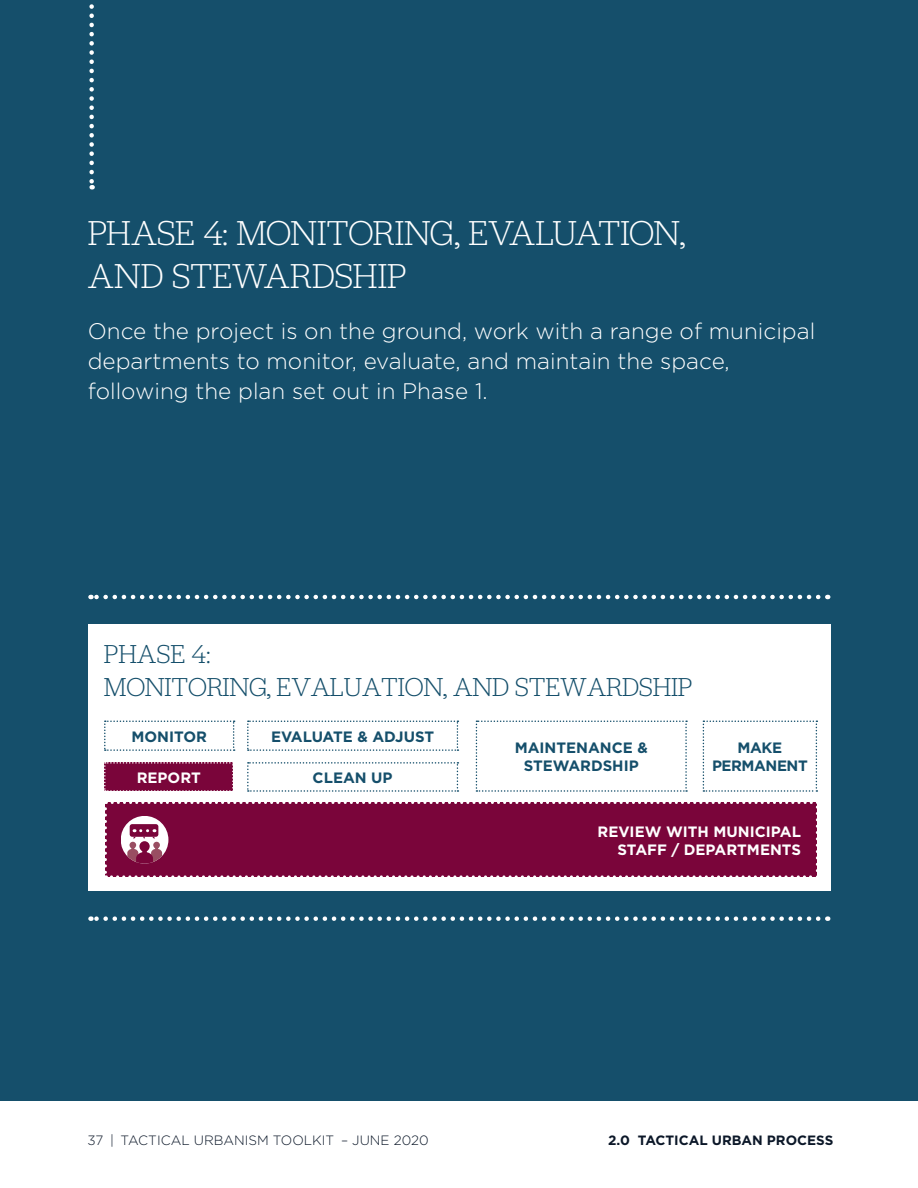
<style>
.page{position:relative;width:918px;height:1188px;background:#fff}
.page>*{position:absolute;margin:0;border:0;box-sizing:border-box;transform-origin:0 0}
.t1{font:300 36px/43.2px "Jubilat";letter-spacing:-.015em;color:#fff}
.t2{font:300 27px/32.4px "Jubilat";letter-spacing:-.01em;color:#154f6b}
.t3{font:300 22.5px/30px "Gotham";color:#fff}
.t4{font:700 15px/18px "Gotham";color:#154f6b;text-align:center}
.t5{font:700 15px/18px "Gotham";color:#fff;text-align:right}
.t6{font:700 15px/18px "Gotham";letter-spacing:-.03em;color:#154f6b;text-align:center}
.t7{font:300 13.5px "Gotham";color:#0b1728}
.t8{font:700 13.5px "Gotham";color:#0b1728}
</style>
<div class="page">
<div style="left:1px;top:0;width:917px;height:1100px;background:#154f6b"></div>
<svg style="left:89px;top:4px;width:5px;height:185px"></svg>
<div style="left:88px;top:625px;width:743px;height:266px;background:#fff"></div>
<svg style="left:104px;top:721px;width:131px;height:30px"></svg>
<svg style="left:247px;top:721px;width:211px;height:30px"></svg>
<svg style="left:247px;top:762px;width:211px;height:30px"></svg>
<svg style="left:703px;top:721px;width:114px;height:71px"></svg>
<svg style="left:476px;top:721px;width:211px;height:71px"></svg>
<svg style="left:104px;top:762px;width:129px;height:29px;background:#7e0d40"></svg>
<svg style="left:90px;top:595px;width:728px;height:4px"></svg>
<svg style="left:90px;top:916px;width:728px;height:5px"></svg>
<div style="left:105px;top:802px;width:712px;height:75px;background:#7a053a"></div>
<h1 class="t1" style="left:88px;top:210px;width:599px">PHASE 4: MONITORING, EVALUATION,<br>AND STEWARDSHIP</h1>
<p class="t3" style="left:88px;top:315px;width:729px">Once the project is on the ground, work with a range of municipal departments to monitor, evaluate, and maintain the space, following the plan set out in Phase 1.</p>
<p class="t2" style="left:104px;top:637px;width:590px">PHASE 4:<br>MONITORING, EVALUATION, AND STEWARDSHIP</p>
<p class="t4" style="left:131px;top:727px;width:77px">MONITOR</p>
<p class="t4" style="left:271px;top:727px;width:165px">EVALUATE &amp; ADJUST</p>
<p class="t4" style="left:313px;top:769px;width:81px">CLEAN UP</p>
<p class="t4" style="left:515px;top:739px;width:135px">MAINTENANCE &amp;<br>STEWARDSHIP</p>
<p class="t5" style="left:137px;top:769px;width:66px">REPORT</p>
<p class="t6" style="left:712px;top:739px;width:97px">MAKE<br>PERMANENT</p>
<p class="t7" style="left:87px;top:1131px;width:343px">37 | TACTICAL URBANISM TOOLKIT – JUNE 2020</p>
<p class="t5" style="left:597px;top:823px;width:205px">REVIEW WITH MUNICIPAL<br>STAFF / DEPARTMENTS</p>
<p class="t8" style="left:608px;top:1131px;width:227px">2.0 TACTICAL URBAN PROCESS</p>
</div>
